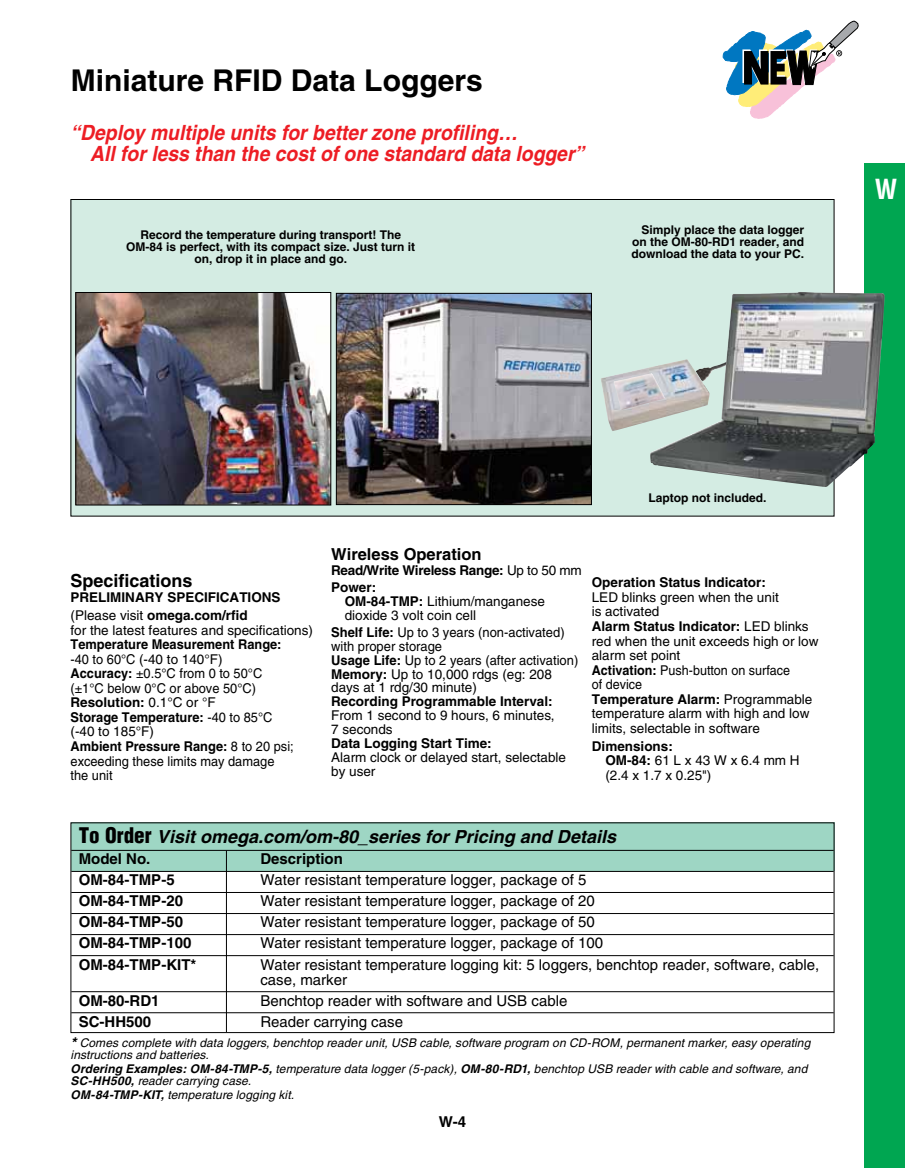
<style>
.page{position:relative;width:905px;height:1168px;background:#fff}
.page>*{position:absolute;margin:0;border:0;box-sizing:border-box;transform-origin:0 0}
.t1{font:700 30px "Helvetica";color:#000}
.t2{font:700 condensed 27px "Helvetica";color:#fff}
.t3{font:italic 700 21px/21px "Helvetica";color:#ed1d24;scale:.92 1}
.t4{font:italic 700 18px "Helvetica";color:#000}
.t5{font:700 18px "Helvetica";color:#000}
.t6{font:700 16.5px "Helvetica";color:#000}
.t7{font:15px/15px "Helvetica";color:#000}
.t8{font:700 15px "Helvetica";color:#000}
.t9{font:13.5px/14.5px "Helvetica";color:#000}
.t10{font:13.5px/14.5px "Helvetica";color:#000;scale:.95 1}
.t11{font:13.5px/14px "Helvetica";color:#000;scale:.96 1}
.t12{font:700 13.5px/18px "Helvetica";color:#000}
.t13{font:700 13.5px/17.2px "Helvetica";letter-spacing:-.02em;color:#000}
.t14{font:700 13.5px "Helvetica";color:#000;scale:.95 1}
.t15{font:italic 12px/12px "Helvetica";letter-spacing:.005em;color:#000}
.t16{font:700 12px/12px "Helvetica";color:#000;text-align:justify}
.s1{font-weight:400}
.s2{font-weight:700}
.s3{font-weight:900;font-style:normal;font-stretch:condensed;font-size:21px}
.s4{font-weight:700;font-size:15px}
</style>
<div class="page">
<svg style="left:722px;top:20px;width:137px;height:99px"></svg>
<div style="left:864px;top:164px;width:40px;height:1004px;background:#00a651"></div>
<div style="left:71px;top:199px;width:763px;height:317px;background:#d4ece3"></div>
<div style="left:70px;top:822px;width:764px;height:49px;background:#9ed6c4"></div>
<hr style="left:71px;top:850px;width:762px;height:1px;background:#000">
<hr style="left:71px;top:871px;width:762px;height:1px;background:#000">
<hr style="left:71px;top:892px;width:762px;height:1px;background:#000">
<hr style="left:71px;top:913px;width:762px;height:1px;background:#000">
<hr style="left:71px;top:934px;width:762px;height:1px;background:#000">
<hr style="left:71px;top:955px;width:762px;height:1px;background:#000">
<hr style="left:71px;top:991px;width:762px;height:1px;background:#000">
<hr style="left:71px;top:1012px;width:762px;height:1px;background:#000">
<div style="left:70px;top:822px;width:764px;height:211px;border:1px solid #000"></div>
<img style="left:650px;top:292px;width:234px;height:195px">
<img style="left:650px;top:359px;width:36px;height:8px">
<img style="left:613px;top:373px;width:52px;height:37px">
<img style="left:338px;top:295px;width:251px;height:208px">
<div style="left:336px;top:293px;width:255px;height:212px;border:1px solid #000"></div>
<img style="left:77px;top:294px;width:252px;height:209px">
<div style="left:75px;top:292px;width:256px;height:213px;border:1px solid #000"></div>
<hr style="left:226px;top:850px;width:1px;height:182px;background:#000">
<h1 class="t1" style="left:71px;top:62px;width:413px">Miniature RFID Data Loggers</h1>
<h3 class="t3" style="left:90px;top:122px;width:538px;text-indent:-20px">“Deploy multiple units for better zone profiling…<br>All for less than the cost of one standard data logger”</h3>
<p class="t16" style="left:126px;top:229px;width:290px;text-align:center">Record the temperature during transport! The<br>OM-84 is perfect, with its compact size. Just turn it on, drop it in place and go.</p>
<p class="t16" style="left:631px;top:224px;width:174px;text-indent:10px">Simply place the data logger on the OM-80-RD1 reader, and download the data to your PC.</p>
<h2 class="t2" style="left:874px;top:172px;width:24px">W</h2>
<h3 class="t5" style="left:70px;top:569px;width:124px">Specifications</h3>
<p class="t12" style="left:70px;top:587px;width:19px">Preliminary</p>
<p class="t12" style="left:70px;top:587px;width:179px;text-indent:97px">Specifications<br><span class="s1">(Please visit</span> omega.com/rfid</p>
<p class="t9" style="left:70px;top:622px;width:244px">for the latest features and specifications)</p>
<p class="t14" style="left:70px;top:636px;width:224px">Temperature Measurement Range:</p>
<p class="t10" style="left:70px;top:651px;width:236px">-40 to 60°C (-40 to 140°F)<br><span class="s2">Accuracy:</span> ±0.5°C from 0 to 50°C (±1°C below 0°C or above 50°C)<br><span class="s2">Resolution:</span> 0.1°C or °F<br><span class="s2">Storage Temperature:</span> -40 to 85°C (-40 to 185°F)<br><span class="s2">Ambient Pressure Range:</span> 8 to 20 psi; exceeding these limits may damage the unit</p>
<p class="t16" style="left:648px;top:492px;width:120px">Laptop not included.</p>
<p class="t6" style="left:331px;top:544px;width:152px">Wireless Operation</p>
<p class="t13" style="left:331px;top:561px;width:252px">Read/Write Wireless Range: <span class="s1">Up to 50 mm<br></span>Power:</p>
<p class="t9" style="left:345px;top:594px;width:202px;line-height:14px"><span class="s2">OM-84-TMP:</span> Lithium/manganese dioxide 3 volt coin cell</p>
<p class="t11" style="left:331px;top:625px;width:259px"><span class="s2">Shelf Life:</span> Up to 3 years (non-activated) with proper storage<br><span class="s2">Usage Life:</span> Up to 2 years (after activation)<br><span class="s2">Memory:</span> Up to 10,000 rdgs (eg: 208 days at 1 rdg/30 minute)</p>
<p class="t12" style="left:331px;top:692px;width:223px">Recording Programmable Interval:</p>
<p class="t9" style="left:331px;top:708px;width:225px;line-height:14px">From 1 second to 9 hours, 6 minutes,<br>7 seconds</p>
<p class="t12" style="left:331px;top:734px;width:162px">Data Logging Start Time:</p>
<p class="t9" style="left:331px;top:750px;width:236px;line-height:14px">Alarm clock or delayed start, selectable by user</p>
<p class="t12" style="left:591px;top:573px;width:176px">Operation Status Indicator:</p>
<p class="t9" style="left:591px;top:590px;width:228px">Led blinks green when the unit<br>is activated<br><span class="s2">Alarm Status Indicator:</span> Led blinks red when the unit exceeds high or low alarm set point<br><span class="s2">Activation:</span> Push-button on surface<br>of device<br><span class="s2">Temperature Alarm:</span> Programmable temperature alarm with high and low limits, selectable in software</p>
<p class="t9" style="left:605px;top:739px;width:196px;text-indent:-14px"><span class="s2">Dimensions:<br>OM-84:</span> 61 L x 43 W x 6.4 mm H (2.4 x 1.7 x 0.25")</p>
<h3 class="t4" style="left:79px;top:826px;width:538px"><span class="s3">To Order</span> Visit omega.com/om-80_series for Pricing and Details</h3>
<p class="t8" style="left:79px;top:850px;width:73px">Model No.</p>
<p class="t8" style="left:260px;top:850px;width:84px">Description</p>
<p class="t8" style="left:79px;top:871px;width:97px">OM-84-TMP-5</p>
<p class="t7" style="left:260px;top:872px;width:327px">Water resistant temperature logger, package of 5</p>
<p class="t8" style="left:79px;top:892px;width:106px">OM-84-TMP-20</p>
<p class="t7" style="left:260px;top:893px;width:336px">Water resistant temperature logger, package of 20</p>
<p class="t8" style="left:79px;top:913px;width:106px">OM-84-TMP-50</p>
<p class="t7" style="left:260px;top:914px;width:336px">Water resistant temperature logger, package of 50</p>
<p class="t8" style="left:79px;top:934px;width:114px">OM-84-TMP-100</p>
<p class="t7" style="left:260px;top:935px;width:344px">Water resistant temperature logger, package of 100</p>
<p class="t8" style="left:79px;top:955px;width:119px">OM-84-TMP-KIT*</p>
<p class="t7" style="left:260px;top:957px;width:560px">Water resistant temperature logging kit: 5 loggers, benchtop reader, software, cable, case, marker</p>
<p class="t8" style="left:79px;top:991px;width:82px">OM-80-RD1</p>
<p class="t7" style="left:260px;top:993px;width:308px">Benchtop reader with software and USB cable</p>
<p class="t8" style="left:79px;top:1012px;width:74px">SC-HH500</p>
<p class="t7" style="left:260px;top:1014px;width:144px">Reader carrying case</p>
<p class="t15" style="left:71px;top:1036px;width:741px"><span class="s4">*</span> Comes complete with data loggers, benchtop reader unit, USB cable, software program on CD-ROM, permanent marker, easy operating instructions and batteries.</p>
<p class="t15" style="left:71px;top:1062px;width:738px"><span class="s2">Ordering Examples: OM-84-TMP-5,</span> temperature data logger (5-pack), <span class="s2">OM-80-RD1,</span> benchtop USB reader with cable and software, and<br><span class="s2">SC-HH500,</span> reader carrying case.</p>
<p class="t15" style="left:71px;top:1088px;width:225px"><span class="s2">OM-84-TMP-KIT,</span> temperature logging kit.</p>
<p class="t8" style="left:439px;top:1112px;width:29px">W-4</p>
</div>
